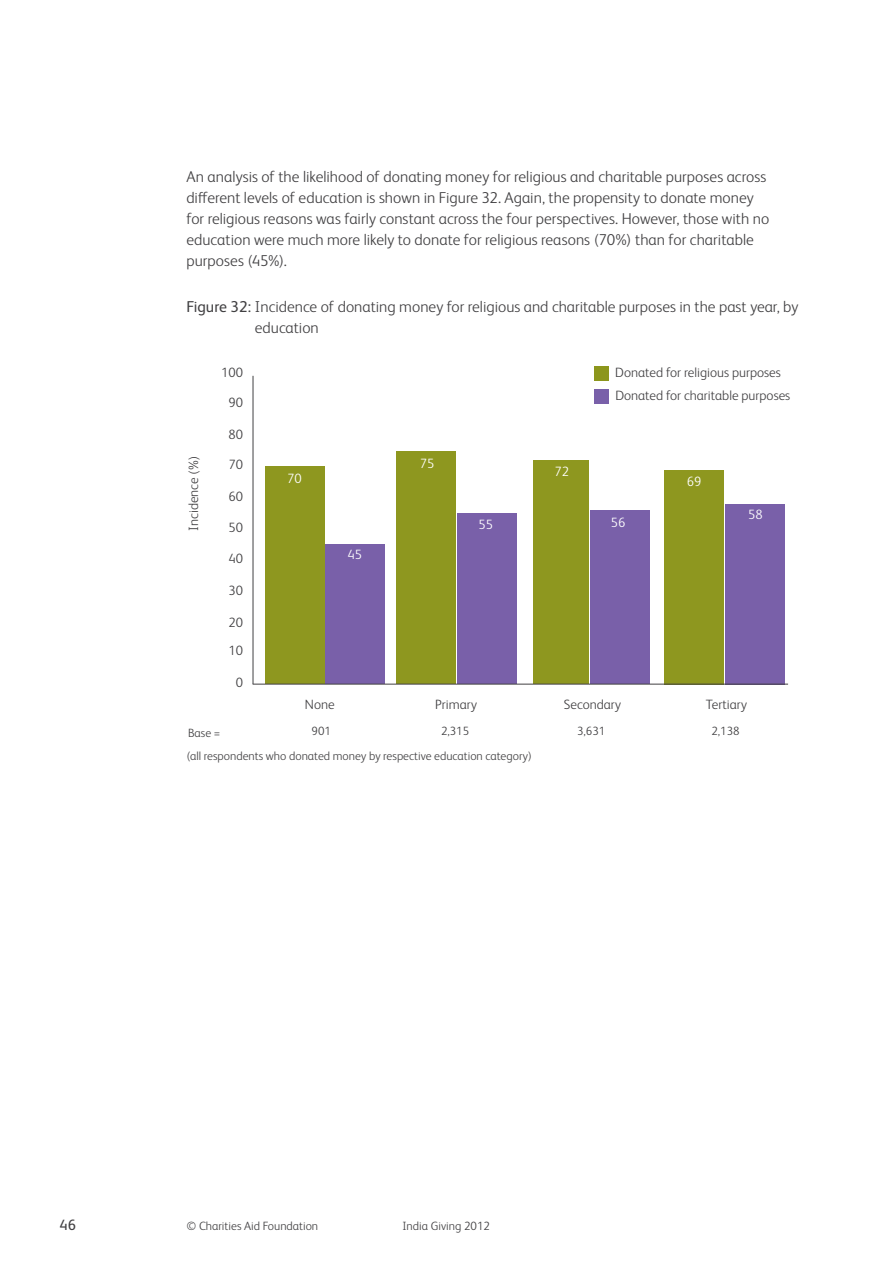
<style>
.page{position:relative;width:893px;height:1263px;background:#fff}
.page>*{position:absolute;margin:0;border:0;box-sizing:border-box;transform-origin:0 0}
.t1{font:300 15.75px/21px "FS Albert Pro";color:#414042}
.t2{font:15px "FS Albert Pro";color:#414042}
.t3{font:300 13.5px/23.1px "FS Albert Pro";color:#414042}
.t4{font:300 13.5px "FS Albert Pro";color:#fff}
.t5{font:300 12px "FS Albert Pro";color:#414042}
.s1{font-weight:400}
</style>
<div class="page">
<div style="left:594px;top:366px;width:15px;height:15px;background:#8c961c"></div>
<div style="left:594px;top:389px;width:15px;height:15px;background:#7960a9"></div>
<div style="left:265px;top:466px;width:60px;height:218px;background:#8e971f"></div>
<div style="left:326px;top:545px;width:59px;height:139px;background:#7960a9"></div>
<hr style="left:253px;top:376px;width:1px;height:308px;background:#414042">
<div style="left:397px;top:451px;width:59px;height:233px;background:#8e971f"></div>
<div style="left:457px;top:513px;width:60px;height:171px;background:#7960a9"></div>
<div style="left:534px;top:460px;width:55px;height:224px;background:#8e971f"></div>
<div style="left:590px;top:510px;width:60px;height:174px;background:#7960a9"></div>
<div style="left:664px;top:470px;width:60px;height:214px;background:#8e971f"></div>
<div style="left:725px;top:504px;width:59px;height:180px;background:#7960a9"></div>
<hr style="left:253px;top:684px;width:535px;height:1px;background:#414042">
<p class="t1" style="left:186px;top:165px;width:584px">An analysis of the likelihood of donating money for religious and charitable purposes across different levels of education is shown in Figure 32. Again, the propensity to donate money for religious reasons was fairly constant across the four perspectives. However, those with no education were much more likely to donate for religious reasons (70%) than for charitable purposes (45%).</p>
<p class="t1" style="left:255px;top:295px;width:545px;text-indent:-69px"><span class="s1">Figure 32:</span> Incidence of donating money for religious and charitable purposes in the past year, by education</p>
<p class="t3" style="left:615px;top:360px;width:177px">Donated for religious purposes<br>Donated for charitable purposes</p>
<p class="t3" style="left:221px;top:360px;width:23px">100</p>
<p class="t3" style="left:228px;top:390px;width:16px">90</p>
<p class="t3" style="left:228px;top:422px;width:16px">80</p>
<p class="t3" style="left:228px;top:452px;width:16px">70</p>
<p class="t3" style="left:228px;top:484px;width:16px">60</p>
<p class="t3" style="left:228px;top:515px;width:16px">50</p>
<p class="t3" style="left:228px;top:546px;width:16px">40</p>
<p class="t3" style="left:228px;top:578px;width:16px">30</p>
<p class="t3" style="left:228px;top:607px;width:16px;line-height:28.7px">20<br>10</p>
<p class="t3" style="left:236px;top:670px;width:9px">0</p>
<p class="t3" style="left:181px;top:531px;width:76px;rotate:-90deg">Incidence (%)</p>
<p class="t4" style="left:420px;top:454px;width:16px">75</p>
<p class="t4" style="left:555px;top:462px;width:16px">72</p>
<p class="t4" style="left:287px;top:469px;width:16px">70</p>
<p class="t4" style="left:687px;top:472px;width:16px">69</p>
<p class="t4" style="left:748px;top:505px;width:16px">58</p>
<p class="t4" style="left:611px;top:513px;width:16px">56</p>
<p class="t4" style="left:478px;top:515px;width:16px">55</p>
<p class="t4" style="left:347px;top:545px;width:16px">45</p>
<p class="t3" style="left:435px;top:692px;width:43px">Primary</p>
<p class="t3" style="left:564px;top:692px;width:59px">Secondary</p>
<p class="t5" style="left:186px;top:748px;width:347px">(all respondents who donated money by respective education category)</p>
<p class="t3" style="left:305px;top:692px;width:31px">None</p>
<p class="t5" style="left:188px;top:724px;width:34px">Base =</p>
<p class="t5" style="left:312px;top:722px;width:21px">901</p>
<p class="t5" style="left:441px;top:722px;width:30px">2,315</p>
<p class="t5" style="left:577px;top:722px;width:30px">3,631</p>
<p class="t3" style="left:706px;top:692px;width:43px">Tertiary</p>
<p class="t5" style="left:711px;top:722px;width:30px">2,138</p>
<p class="t2" style="left:60px;top:1214px;width:18px">46</p>
<p class="t5" style="left:186px;top:1217px;width:133px">© Charities Aid Foundation</p>
<p class="t5" style="left:402px;top:1217px;width:89px">India Giving 2012</p>
</div>
